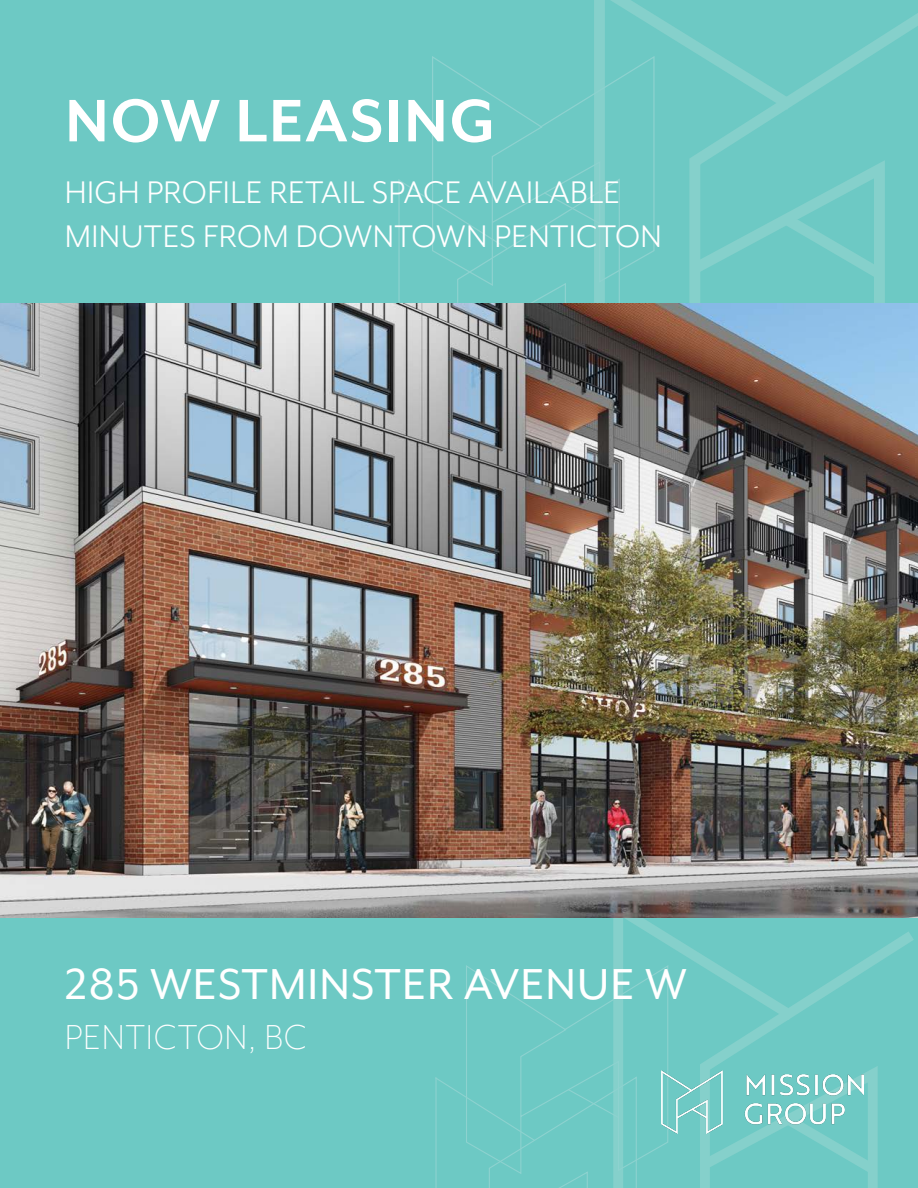
<style>
.page{position:relative;width:918px;height:1188px;background:#fff}
.page>*{position:absolute;margin:0;border:0;box-sizing:border-box;transform-origin:0 0}
.t1{font:700 69px "Mr Eaves Mod OT";letter-spacing:.02em;color:#fff}
.t2{font:49.8px "Mr Eaves Mod OT";letter-spacing:.02em;color:#fff}
.t3{font:300 39.9px "Mr Eaves Mod OT";letter-spacing:.02em;color:#fff}
.t4{font:36px/43.5px "Mr Eaves Mod OT";letter-spacing:.01em;color:#fff}
</style>
<div class="page">
<div style="left:0;top:0;width:918px;height:303px;background:#6dc9c4"></div>
<svg style="left:594px;top:0;width:90px;height:55px"></svg>
<svg style="left:684px;top:13px;width:234px;height:138px"></svg>
<svg style="left:689px;top:151px;width:196px;height:152px"></svg>
<svg style="left:432px;top:55px;width:223px;height:215px"></svg>
<svg style="left:398px;top:177px;width:223px;height:126px"></svg>
<svg style="left:543px;top:191px;width:58px;height:34px"></svg>
<svg style="left:398px;top:178px;width:111px;height:72px"></svg>
<div style="left:0;top:913px;width:918px;height:275px;background:#6dc9c4"></div>
<svg style="left:613px;top:918px;width:82px;height:46px"></svg>
<svg style="left:695px;top:932px;width:219px;height:126px"></svg>
<svg style="left:700px;top:1058px;width:178px;height:130px"></svg>
<svg style="left:435px;top:964px;width:233px;height:224px"></svg>
<img style="left:0;top:303px;width:918px;height:615px">
<img style="left:662px;top:1071px;width:202px;height:63px">
<p class="t1" style="left:65px;top:82px;width:432px">NOW LEASING</p>
<p class="t4" style="left:65px;top:171px;width:598px">HIGH PROFILE RETAIL SPACE AVAILABLE<br>MINUTES FROM DOWNTOWN PENTICTON</p>
<p class="t2" style="left:65px;top:957px;width:624px">285 WESTMINSTER AVENUE W</p>
<p class="t3" style="left:65px;top:1015px;width:244px">PENTICTON, BC</p>
</div>
